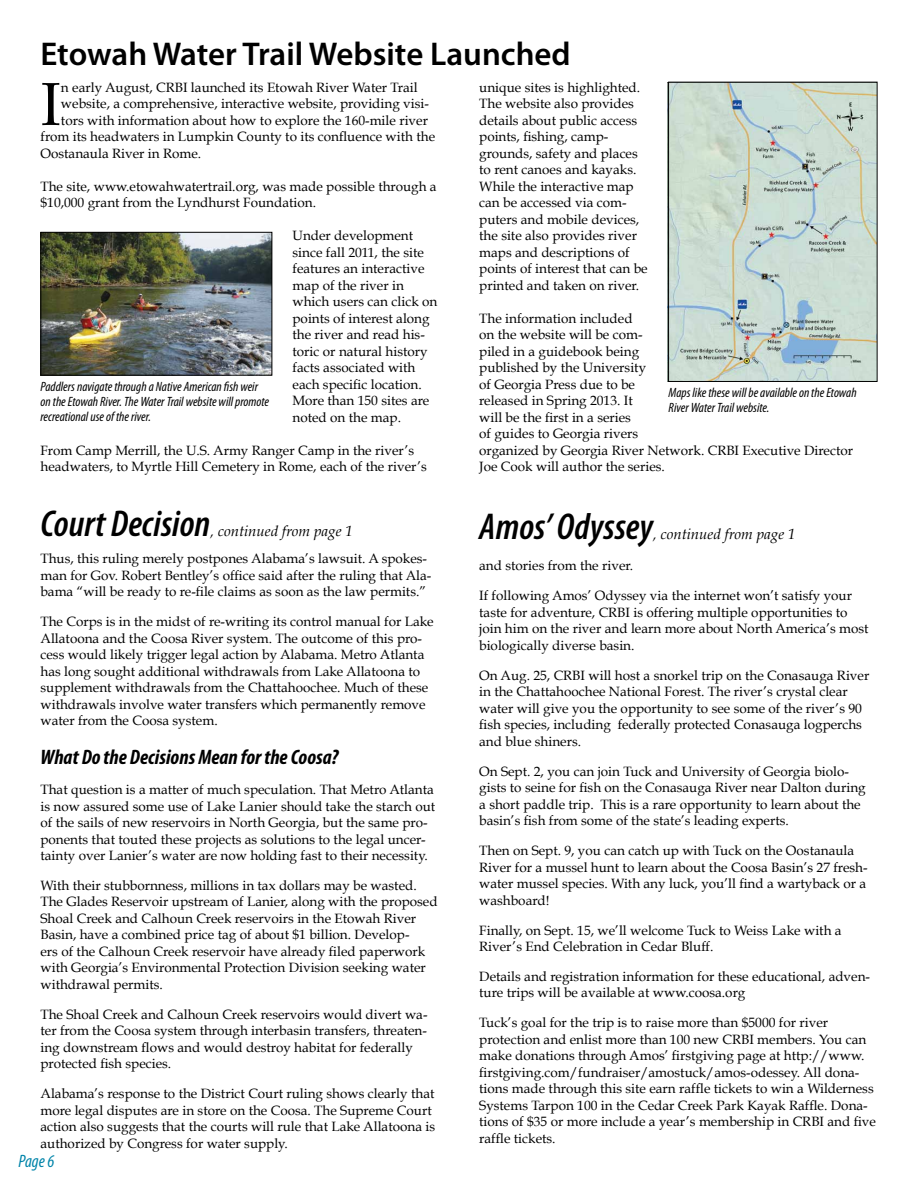
<style>
.page{position:relative;width:918px;height:1188px;background:#fff}
.page>*{position:absolute;margin:0;border:0;box-sizing:border-box;transform-origin:0 0}
.t1{font:60.75px "Book Antiqua";color:#000}
.t2{font:italic 600 condensed 37.5px "Myriad Pro";color:#000}
.t3{font:600 33px "Myriad Pro";color:#000}
.t4{font:italic 700 condensed 21px "Myriad Pro";color:#000}
.t5{font:italic condensed 18px "Myriad Pro";color:#0084a9}
.t6{font:italic 15px "Book Antiqua";color:#000}
.t7{font:13.5px/16.5px "Book Antiqua";color:#000}
.t8{font:italic condensed 13.5px/15px "Myriad Pro";color:#000}
</style>
<div class="page">
<img style="left:42px;top:234px;width:228px;height:140px">
<div style="left:40px;top:232px;width:232px;height:144px;border:1px solid #000"></div>
<img style="left:670px;top:84px;width:206px;height:296px">
<div style="left:668px;top:82px;width:210px;height:300px;border:1px solid #000"></div>
<h3 class="t3" style="left:40px;top:33px;width:532px">Etowah Water Trail Website Launched</h3>
<h1 class="t1" style="left:40px;top:67px;width:22px">I</h1>
<p class="t7" style="left:61px;top:79px;width:358px">n early August, CRBI launched its Etowah River Water Trail</p>
<p class="t7" style="left:479px;top:79px;width:170px">unique sites is highlighted.<br>The website also provides details about public access points, fishing, camp&shy;grounds, safety and places to rent canoes and kayaks.<br>While the interactive map can be accessed via com&shy;puters and mobile devices, the site also provides river maps and descriptions of points of interest that can be printed and taken on river.</p>
<p class="t7" style="left:479px;top:310px;width:375px">The information included<br>on the website will be com-<br>piled in a guidebook being<br>published by the University<br>of Georgia Press due to be<br>released in Spring 2013. It<br>will be the first in a series<br>of guides to Georgia rivers<br>organized by Georgia River Network. CRBI Executive Director<br>Joe Cook will author the series.</p>
<p class="t7" style="left:61px;top:96px;width:369px">website, a comprehensive, interactive website, providing visi-</p>
<p class="t7" style="left:61px;top:112px;width:369px">tors with information about how to explore the 160-mile river</p>
<p class="t7" style="left:41px;top:129px;width:396px">from its headwaters in Lumpkin County to its confluence with the</p>
<p class="t7" style="left:41px;top:145px;width:162px">Oostanaula River in Rome.</p>
<p class="t7" style="left:41px;top:178px;width:398px">The site, www.etowahwatertrail.org, was made possible through a $10,000 grant from the Lyndhurst Foundation.</p>
<p class="t7" style="left:292px;top:228px;width:147px">Under development since fall 2011, the site features an interactive map of the river in which users can click on points of interest along the river and read his&shy;toric or natural history facts associated with each specific location.<br>More than 150 sites are noted on the map.</p>
<p class="t7" style="left:40px;top:442px;width:388px">From Camp Merrill, the U.S. Army Ranger Camp in the river’s headwaters, to Myrtle Hill Cemetery in Rome, each of the river’s</p>
<p class="t8" style="left:40px;top:379px;width:230px">Paddlers navigate through a Native American fish weir on the Etowah River. The Water Trail website will promote recreational use of the river.</p>
<p class="t8" style="left:669px;top:385px;width:190px">Maps like these will be available on the Etowah<br>River Water Trail website.</p>
<h2 class="t2" style="left:40px;top:501px;width:171px">Court Decision</h2>
<p class="t6" style="left:210px;top:522px;width:144px">, continued from page 1</p>
<p class="t7" style="left:40px;top:550px;width:392px">Thus, this ruling merely postpones Alabama’s lawsuit. A spokes&shy;man for Gov. Robert Bentley’s office said after the ruling that Ala&shy;bama “will be ready to re-file claims as soon as the law permits.”</p>
<p class="t7" style="left:40px;top:613px;width:395px">The Corps is in the midst of re-writing its control manual for Lake Allatoona and the Coosa River system. The outcome of this pro&shy;cess would likely trigger legal action by Alabama. Metro Atlanta has long sought additional withdrawals from Lake Allatoona to supplement withdrawals from the Chattahoochee. Much of these withdrawals involve water transfers which permanently remove water from the Coosa system.</p>
<h3 class="t4" style="left:40px;top:744px;width:299px">What Do the Decisions Mean for the Coosa?</h3>
<p class="t7" style="left:40px;top:781px;width:396px">That question is a matter of much speculation. That Metro Atlanta is now assured some use of Lake Lanier should take the starch out of the sails of new reservoirs in North Georgia, but the same pro&shy;ponents that touted these projects as solutions to the legal uncer&shy;tainty over Lanier’s water are now holding fast to their necessity.</p>
<p class="t7" style="left:40px;top:877px;width:399px">With their stubbornness, millions in tax dollars may be wasted.<br>The Glades Reservoir upstream of Lanier, along with the proposed Shoal Creek and Calhoun Creek reservoirs in the Etowah River Basin, have a combined price tag of about $1 billion. Develop-<br>ers of the Calhoun Creek reservoir have already filed paperwork with Georgia’s Environmental Protection Division seeking water withdrawal permits.</p>
<p class="t7" style="left:40px;top:1006px;width:389px">The Shoal Creek and Calhoun Creek reservoirs would divert wa&shy;ter from the Coosa system through interbasin transfers, threaten&shy;ing downstream flows and would destroy habitat for federally protected fish species.</p>
<p class="t7" style="left:40px;top:1086px;width:396px">Alabama’s response to the District Court ruling shows clearly that more legal disputes are in store on the Coosa. The Supreme Court action also suggests that the courts will rule that Lake Allatoona is authorized by Congress for water supply.</p>
<h3 class="t5" style="left:18px;top:1150px;width:37px">Page 6</h3>
<h2 class="t2" style="left:479px;top:503px;width:175px">Amos’ Odyssey</h2>
<p class="t6" style="left:653px;top:525px;width:144px">, continued from page 1</p>
<p class="t7" style="left:479px;top:557px;width:155px">and stories from the river.</p>
<p class="t7" style="left:479px;top:587px;width:391px">If following Amos’ Odyssey via the internet won’t satisfy your taste for adventure, CRBI is offering multiple opportunities to join him on the river and learn more about North America’s most biologically diverse basin.</p>
<p class="t7" style="left:479px;top:667px;width:392px">On Aug. 25, CRBI will host a snorkel trip on the Conasauga River in the Chattahoochee National Forest. The river’s crystal clear water will give you the opportunity to see some of the river’s 90 fish species, including federally protected Conasauga logperchs and blue shiners.</p>
<p class="t7" style="left:479px;top:763px;width:388px">On Sept. 2, you can join Tuck and University of Georgia biolo&shy;gists to seine for fish on the Conasauga River near Dalton during a short paddle trip. This is a rare opportunity to learn about the basin’s fish from some of the state’s leading experts.</p>
<p class="t7" style="left:479px;top:842px;width:390px">Then on Sept. 9, you can catch up with Tuck on the Oostanaula River for a mussel hunt to learn about the Coosa Basin’s 27 fresh&shy;water mussel species. With any luck, you’ll find a wartyback or a washboard!</p>
<p class="t7" style="left:479px;top:922px;width:364px">Finally, on Sept. 15, we’ll welcome Tuck to Weiss Lake with a<br>River’s End Celebration in Cedar Bluff.</p>
<p class="t7" style="left:479px;top:968px;width:392px">Details and registration information for these educational, adven&shy;ture trips will be available at www.coosa.org</p>
<p class="t7" style="left:479px;top:1015px;width:398px">Tuck’s goal for the trip is to raise more than $5000 for river protection and enlist more than 100 new CRBI members. You can make donations through Amos’ firstgiving page at http://www. firstgiving.com/fundraiser/amostuck/amos-odessey. All dona&shy;tions made through this site earn raffle tickets to win a Wilderness Systems Tarpon 100 in the Cedar Creek Park Kayak Raffle. Dona&shy;tions of $35 or more include a year’s membership in CRBI and five raffle tickets.</p>
</div>
